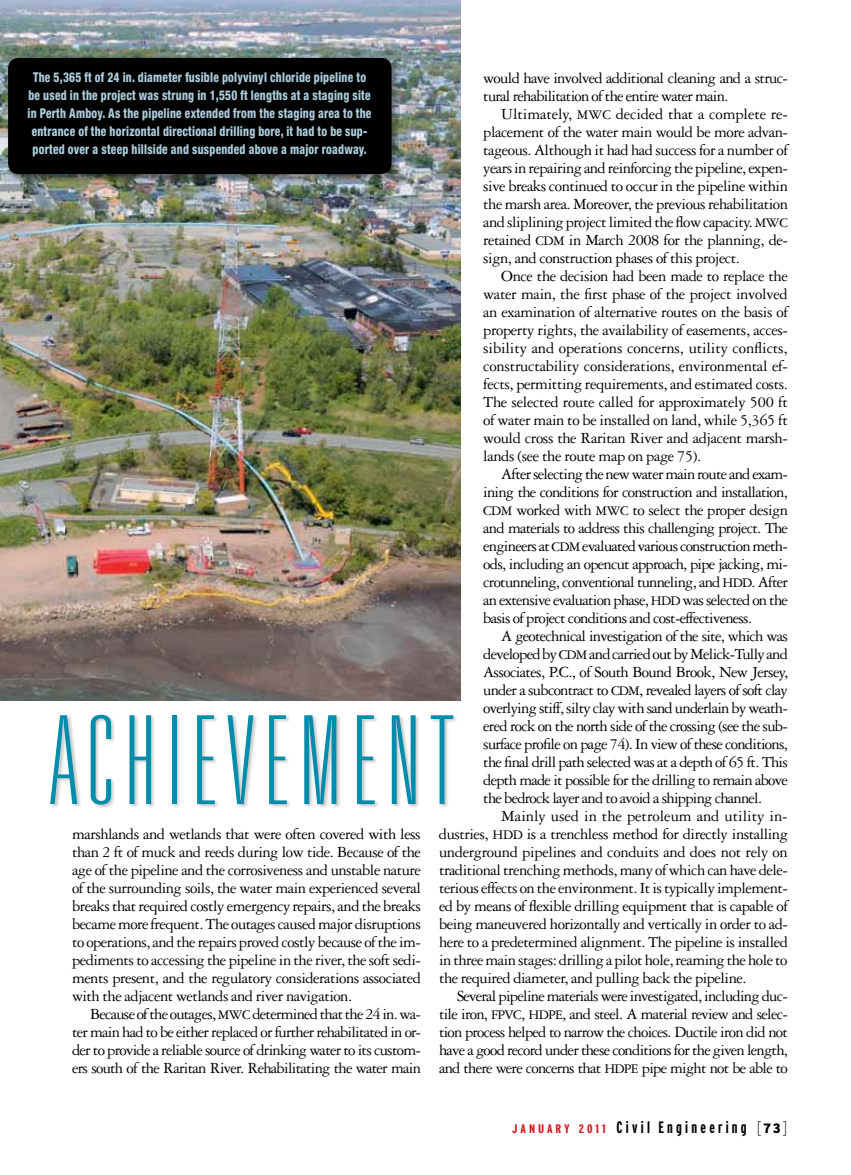
<style>
.page{position:relative;width:851px;height:1175px;background:#fff}
.page>*{position:absolute;margin:0;border:0;box-sizing:border-box;transform-origin:0 0}
.t1{font:100 ultra-condensed 123px "Univers LT Std";letter-spacing:.1em;color:#008dad}
.t2{font:16.5px/18px "Garamond Three";letter-spacing:-.04em;color:#000;text-align:justify}
.t3{font:700 extra-condensed 16.5px "Interstate";letter-spacing:.195em;color:#000}
.t4{font:800 condensed 13.5px/18px "Helvetica Neue";letter-spacing:.02em;color:#adcddc;text-align:center;scale:.85 1}
.s1{font-family:"Garamond Three SC850";font-size:14.1px}
.s2{font-size:12.45px;color:#d51920}
.s3{font-size:12.3px;color:#d51920}
.s4{font-family:"Bauer Bodoni";font-weight:400;font-stretch:normal;font-size:15px}
.s5{font-weight:900;font-stretch:condensed;font-size:13.5px}
</style>
<div class="page">
<img style="left:0;top:0;width:460px;height:700px">
<div style="left:6px;top:56px;width:396px;height:129px;background:#000;opacity:.44"></div>
<div style="left:8px;top:58px;width:383px;height:116px;background:#000;border-radius:10px"></div>
<div style="left:0;top:714px;width:458px;height:95px;background:#000;opacity:.22"></div>
<p class="t2" style="left:483px;top:69px;width:306px">would have involved additional cleaning and a struc&shy;tural rehabilitation of the entire water main.</p>
<p class="t2" style="left:483px;top:105px;width:306px;text-indent:18px">Ultimately, <span class="s1">MWC</span> decided that a complete re&shy;placement of the water main would be more advan&shy;tageous. Although it had had success for a number of years in repairing and reinforcing the pipeline, expen&shy;sive breaks continued to occur in the pipeline within the marsh area. Moreover, the previous rehabilitation and sliplining project limited the flow capacity. <span class="s1">MWC </span>retained <span class="s1">CDM</span> in March 2008 for the planning, de&shy;sign, and construction phases of this project.</p>
<p class="t2" style="left:483px;top:267px;width:306px;text-indent:18px">Once the decision had been made to replace the water main, the first phase of the project involved an examination of alternative routes on the basis of property rights, the availability of easements, acces&shy;sibility and operations concerns, utility conflicts, constructability considerations, environmental ef&shy;fects, permitting requirements, and estimated costs.<br>The selected route called for approximately 500 ft of water main to be installed on land, while 5,365 ft would cross the Raritan River and adjacent marsh&shy;lands (see the route map on page 75).</p>
<p class="t2" style="left:483px;top:465px;width:306px;text-indent:18px">After selecting the new water main route and exam&shy;ining the conditions for construction and installation, <span class="s1">CDM</span> worked with <span class="s1">MWC</span> to select the proper design and materials to address this challenging project. The engineers at <span class="s1">CDM</span> evaluated various construction meth&shy;ods, including an opencut approach, pipe jacking, mi&shy;crotunneling, conventional tunneling, and <span class="s1">HDD</span>. After an extensive evaluation phase, <span class="s1">HDD</span> was selected on the basis of project conditions and cost-effectiveness.</p>
<p class="t2" style="left:483px;top:627px;width:306px;text-indent:18px">A geotechnical investigation of the site, which was developed by <span class="s1">CDM</span> and carried out by Melick-Tully and Associates, P.C., of South Bound Brook, New Jersey, under a subcontract to <span class="s1">CDM</span>, revealed layers of soft clay overlying stiff, silty clay with sand underlain by weath&shy;ered rock on the north side of the crossing (see the sub&shy;surface profile on page 74). In view of these conditions, the final drill path selected was at a depth of 65 ft. This depth made it possible for the drilling to remain above the bedrock layer and to avoid a shipping channel.</p>
<p class="t2" style="left:439px;top:807px;width:350px;text-indent:62px">Mainly used in the petroleum and utility in&shy;dustries, <span class="s1">HDD</span> is a trenchless method for directly installing underground pipelines and conduits and does not rely on traditional trenching methods, many of which can have dele&shy;terious effects on the environment. It is typically implement&shy;ed by means of flexible drilling equipment that is capable of being maneuvered horizontally and vertically in order to ad&shy;here to a predetermined alignment. The pipeline is installed in three main stages: drilling a pilot hole, reaming the hole to the required diameter, and pulling back the pipeline.</p>
<p class="t2" style="left:439px;top:987px;width:350px;text-indent:18px">Several pipeline materials were investigated, including duc&shy;tile iron, <span class="s1">FPVC</span>, <span class="s1">HDPE</span>, and steel. A material review and selec&shy;tion process helped to narrow the choices. Ductile iron did not have a good record under these conditions for the given length, and there were concerns that <span class="s1">HDPE</span> pipe might not be able to</p>
<p class="t4" style="left:28px;top:68px;width:406px">The 5,365 ft of 24 in. diameter fusible polyvinyl chloride pipeline to be used in the project was strung in 1,550 ft lengths at a staging site in Perth Amboy. As the pipeline extended from the staging area to the entrance of the horizontal directional drilling bore, it had to be sup&shy;ported over a steep hillside and suspended above a major roadway.</p>
<h1 class="t1" style="left:51px;top:698px;width:402px">ACHIEVEMENT</h1>
<p class="t2" style="left:72px;top:825px;width:350px">marshlands and wetlands that were often covered with less than 2 ft of muck and reeds during low tide. Because of the age of the pipeline and the corrosiveness and unstable nature of the surrounding soils, the water main experienced several breaks that required costly emergency repairs, and the breaks became more frequent. The outages caused major disruptions to operations, and the repairs proved costly because of the im&shy;pediments to accessing the pipeline in the river, the soft sedi&shy;ments present, and the regulatory considerations associated with the adjacent wetlands and river navigation.</p>
<p class="t2" style="left:72px;top:1005px;width:350px;text-indent:18px">Because of the outages, <span class="s1">MWC</span> determined that the 24 in. wa&shy;ter main had to be either replaced or further rehabilitated in or&shy;der to provide a reliable source of drinking water to its custom&shy;ers south of the Raritan River. Rehabilitating the water main</p>
<p class="t3" style="left:512px;top:1117px;width:277px"><span class="s2">january</span> <span class="s3">2011</span> Civil Engineering <span class="s4">[</span><span class="s5">73</span><span class="s4">]</span></p>
</div>
